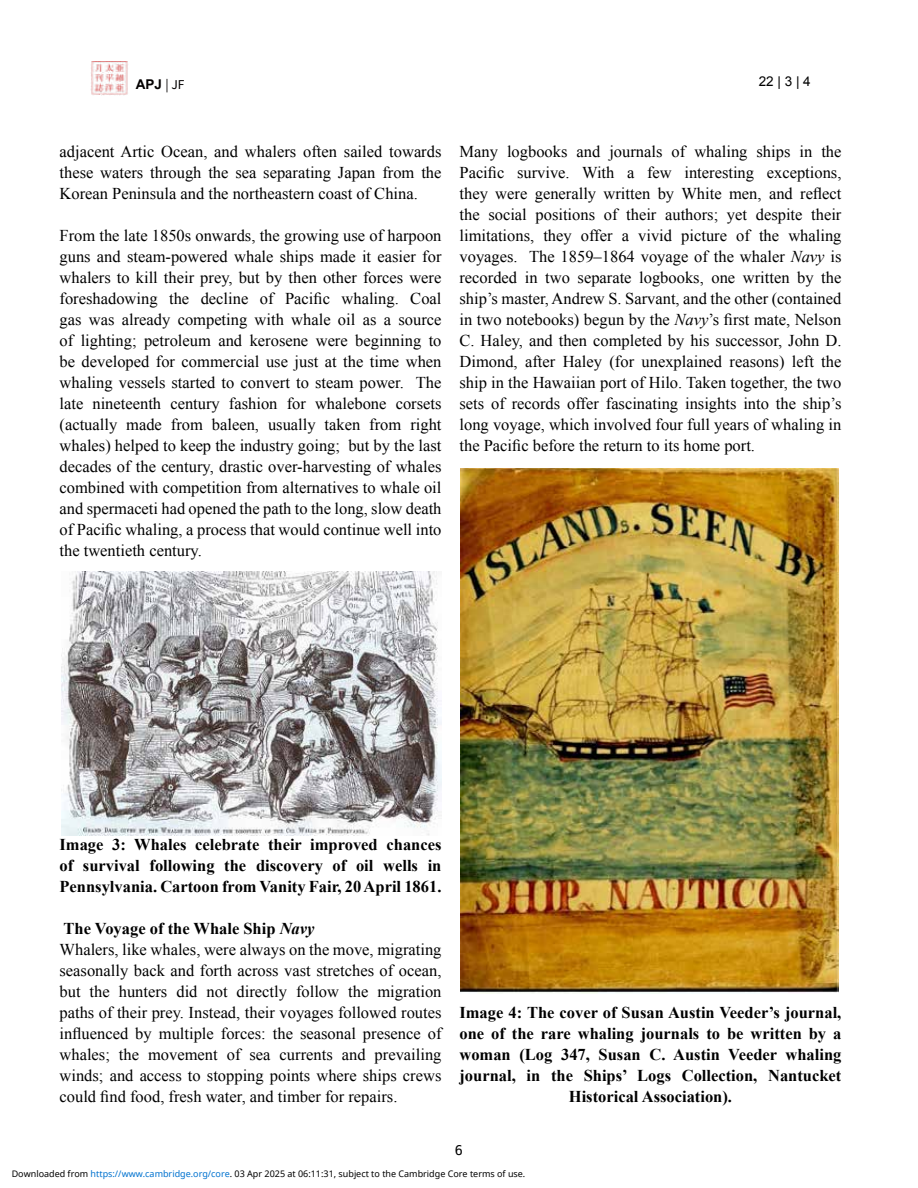
<style>
.page{position:relative;width:918px;height:1188px;background:#fff}
.page>*{position:absolute;margin:0;border:0;box-sizing:border-box;transform-origin:0 0}
.t1{font:16.5px/21px "Times New Roman";color:#000;text-align:justify}
.t2{font:700 16.5px/21px "Times New Roman";color:#000;text-align:justify}
.t3{font:700 13.5px "Arial";color:#030000}
.t4{font:13.5px "Arial";color:#000101}
.t5{font:13.5px "Hack";color:#000}
.t6{font:9px "Noto Sans";color:#000}
.s1{font-family:"Source Sans 3";font-weight:400}
.s2{font-style:italic}
.s3{font-weight:700}
.s4{font-weight:700;font-style:italic}
.s5{color:#0172cf}
</style>
<div class="page">
<img style="left:91px;top:61px;width:37px;height:34px">
<img style="left:61px;top:572px;width:380px;height:263px">
<img style="left:461px;top:469px;width:378px;height:524px">
<p class="t3" style="left:136px;top:76px;width:50px">APJ <span class="s1">| JF</span></p>
<p class="t4" style="left:759px;top:72px;width:54px">22 | 3 | 4</p>
<p class="t1" style="left:60px;top:141px;width:383px">adjacent Artic Ocean, and whalers often sailed towards these waters through the sea separating Japan from the Korean Peninsula and the northeastern coast of China.</p>
<p class="t1" style="left:60px;top:225px;width:384px">From the late 1850s onwards, the growing use of harpoon guns and steam-powered whale ships made it easier for whalers to kill their prey, but by then other forces were foreshadowing the decline of Pacific whaling. Coal gas was already competing with whale oil as a source of lighting; petroleum and kerosene were beginning to be developed for commercial use just at the time when whaling vessels started to convert to steam power. The late nineteenth century fashion for whalebone corsets (actually made from baleen, usually taken from right whales) helped to keep the industry going; but by the last decades of the century, drastic over-harvesting of whales combined with competition from alternatives to whale oil and spermaceti had opened the path to the long, slow death of Pacific whaling, a process that would continue well into the twentieth century.</p>
<p class="t1" style="left:460px;top:141px;width:384px">Many logbooks and journals of whaling ships in the Pacific survive. With a few interesting exceptions, they were generally written by White men, and reflect the social positions of their authors; yet despite their limitations, they offer a vivid picture of the whaling voyages. The 1859‒1864 voyage of the whaler <span class="s2">Navy</span> is recorded in two separate logbooks, one written by the ship’s master, Andrew S. Sarvant, and the other (contained in two notebooks) begun by the <span class="s2">Navy</span>’s first mate, Nelson C. Haley, and then completed by his successor, John D.<br>Dimond, after Haley (for unexplained reasons) left the ship in the Hawaiian port of Hilo. Taken together, the two sets of records offer fascinating insights into the ship’s long voyage, which involved four full years of whaling in the Pacific before the return to its home port.</p>
<p class="t2" style="left:60px;top:834px;width:383px">Image 3: Whales celebrate their improved chances of survival following the discovery of oil wells in Pennsylvania. Cartoon from Vanity Fair, 20 April 1861.</p>
<p class="t1" style="left:60px;top:918px;width:384px;text-align:left"><span class="s3">The Voyage of the Whale Ship</span> <span class="s4">Navy<br></span>Whalers, like whales, were always on the move, migrating seasonally back and forth across vast stretches of ocean, but the hunters did not directly follow the migration paths of their prey. Instead, their voyages followed routes influenced by multiple forces: the seasonal presence of whales; the movement of sea currents and prevailing winds; and access to stopping points where ships crews could find food, fresh water, and timber for repairs.</p>
<p class="t2" style="left:459px;top:1002px;width:383px;text-align:center">Image 4: The cover of Susan Austin Veeder’s journal, one of the rare whaling journals to be written by a woman (Log 347, Susan C. Austin Veeder whaling journal, in the Ships’ Logs Collection, Nantucket Historical Association).</p>
<p class="t5" style="left:455px;top:1142px;width:10px">6</p>
<p class="t6" style="left:12px;top:1168px;width:515px">Downloaded from <span class="s5">https://www.cambridge.org/core</span>. 03 Apr 2025 at 06:11:31, subject to the Cambridge Core terms of use.</p>
</div>
